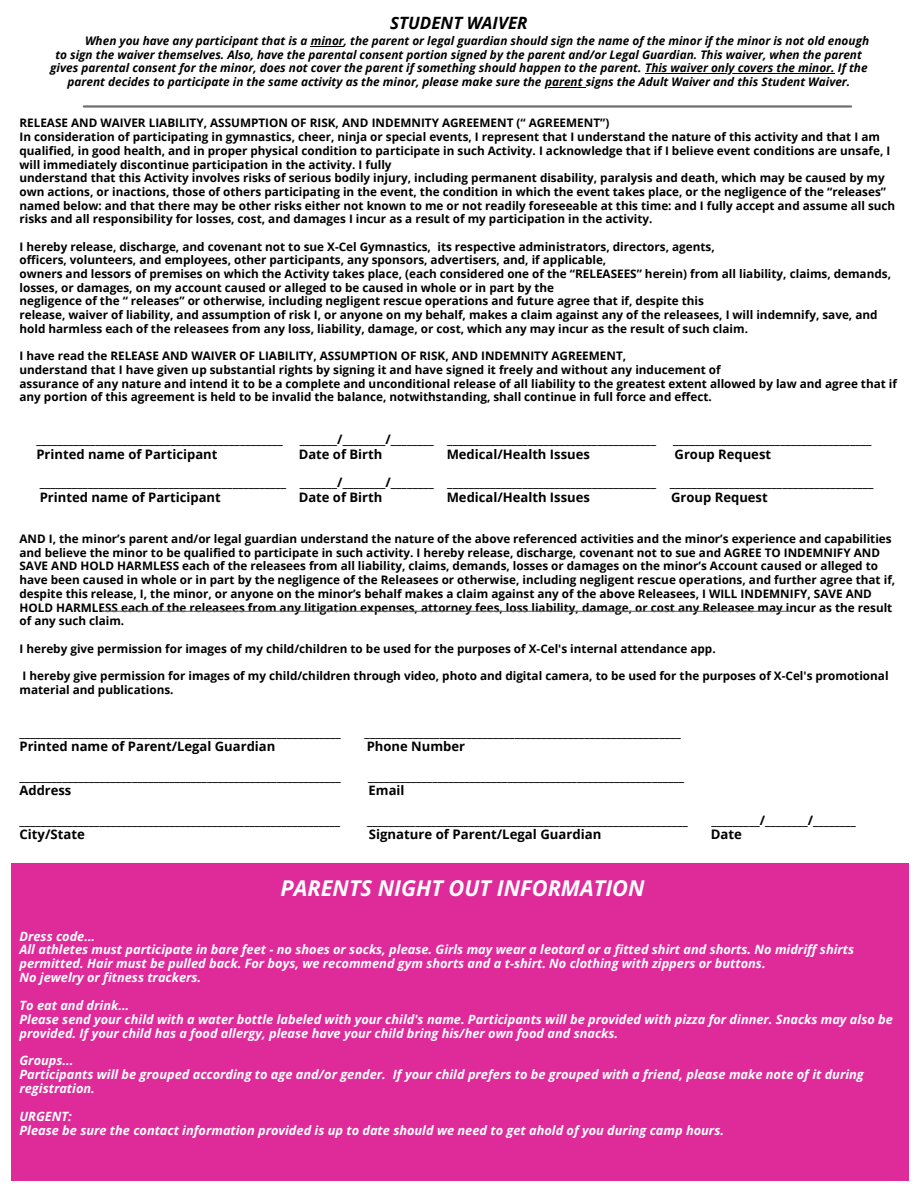
<style>
.page{position:relative;width:918px;height:1188px;background:#fff}
.page>*{position:absolute;margin:0;border:0;box-sizing:border-box;transform-origin:0 0}
.t1{font:italic 700 21.75px "Open Sans";color:#fff}
.t2{font:italic 700 16.95px "Open Sans";color:#000}
.t3{font:700 13.2px "Open Sans";color:#000}
.t4{font:700 13.05px/28.3px "Open Sans";color:#000}
.t5{font:italic 700 12.75px/13.8px "Open Sans";color:#fff}
.t6{font:italic 700 11.85px "Open Sans";color:#000}
.t7{font:700 11.7px/13.6px "Open Sans";color:#000}
</style>
<div class="page">
<hr style="left:311px;top:46px;width:33px;height:1px;background:#000">
<hr style="left:645px;top:73px;width:190px;height:1px;background:#000">
<hr style="left:545px;top:87px;width:41px;height:1px;background:#000">
<hr style="left:84px;top:105px;width:767px;height:3px;background:#6c7071">
<hr style="left:102px;top:611px;width:689px;height:1px;background:#6c7071">
<div style="left:11px;top:863px;width:898px;height:317px;background:#df2a99"></div>
<h2 class="t2" style="left:390px;top:11px;width:139px">STUDENT WAIVER</h2>
<p class="t6" style="left:85px;top:32px;width:786px">When you have any participant that is a minor, the parent or legal guardian should sign the name of the minor if the minor is not old enough</p>
<p class="t6" style="left:55px;top:46px;width:808px">to sign the waiver themselves. Also, have the parental consent portion signed by the parent and/or Legal Guardian. This waiver, when the parent</p>
<p class="t6" style="left:50px;top:60px;width:819px">gives parental consent for the minor, does not cover the parent if something should happen to the parent. This waiver only covers the minor. If the</p>
<p class="t6" style="left:67px;top:73px;width:784px">parent decides to participate in the same activity as the minor, please make sure the parent signs the Adult Waiver and this Student Waiver.</p>
<p class="t7" style="left:19px;top:116px;width:877px">RELEASE AND WAIVER LIABILITY, ASSUMPTION OF RISK, AND INDEMNITY AGREEMENT (“ AGREEMENT”)<br>In consideration of participating in gymnastics, cheer, ninja or special events, I represent that I understand the nature of this activity and that I am qualified, in good health, and in proper physical condition to participate in such Activity. I acknowledge that if I believe event conditions are unsafe, I will immediately discontinue participation in the activity. I fully<br>understand that this Activity involves risks of serious bodily injury, including permanent disability, paralysis and death, which may be caused by my own actions, or inactions, those of others participating in the event, the condition in which the event takes place, or the negligence of the “releases” named below: and that there may be other risks either not known to me or not readily foreseeable at this time: and I fully accept and assume all such risks and all responsibility for losses, cost, and damages I incur as a result of my participation in the activity.</p>
<p class="t7" style="left:19px;top:239px;width:873px">I hereby release, discharge, and covenant not to sue X-Cel Gymnastics, its respective administrators, directors, agents,<br>officers, volunteers, and employees, other participants, any sponsors, advertisers, and, if applicable,<br>owners and lessors of premises on which the Activity takes place, (each considered one of the “RELEASEES” herein) from all liability, claims, demands, losses, or damages, on my account caused or alleged to be caused in whole or in part by the<br>negligence of the “ releases” or otherwise, including negligent rescue operations and future agree that if, despite this<br>release, waiver of liability, and assumption of risk I, or anyone on my behalf, makes a claim against any of the releasees, I will indemnify, save, and hold harmless each of the releasees from any loss, liability, damage, or cost, which any may incur as the result of such claim.</p>
<p class="t7" style="left:19px;top:349px;width:879px">I have read the RELEASE AND WAIVER OF LIABILITY, ASSUMPTION OF RISK, AND INDEMNITY AGREEMENT,<br>understand that I have given up substantial rights by signing it and have signed it freely and without any inducement of<br>assurance of any nature and intend it to be a complete and unconditional release of all liability to the greatest extent allowed by law and agree that if any portion of this agreement is held to be invalid the balance, notwithstanding, shall continue in full force and effect.</p>
<p class="t4" style="left:36px;top:425px;width:248px">______________________________________________</p>
<p class="t4" style="left:300px;top:425px;width:358px">_______/________/________ _______________________________________</p>
<p class="t4" style="left:673px;top:425px;width:200px">_____________________________________</p>
<p class="t4" style="left:36px;top:440px;width:183px">Printed name of Participant</p>
<p class="t4" style="left:299px;top:440px;width:85px">Date of Birth</p>
<p class="t4" style="left:447px;top:440px;width:145px">Medical/Health Issues</p>
<p class="t4" style="left:40px;top:440px;width:835px;text-indent:635px">Group Request ______________________________________________ _______/________/________ _______________________________________ ______________________________________</p>
<p class="t4" style="left:40px;top:483px;width:183px">Printed name of Participant</p>
<p class="t4" style="left:299px;top:483px;width:85px">Date of Birth</p>
<p class="t4" style="left:447px;top:483px;width:145px">Medical/Health Issues</p>
<p class="t4" style="left:671px;top:483px;width:98px">Group Request</p>
<p class="t7" style="left:19px;top:532px;width:877px">AND I, the minor’s parent and/or legal guardian understand the nature of the above referenced activities and the minor’s experience and capabilities and believe the minor to be qualified to participate in such activity. I hereby release, discharge, covenant not to sue and AGREE TO INDEMNIFY AND SAVE AND HOLD HARMLESS each of the releasees from all liability, claims, demands, losses or damages on the minor’s Account caused or alleged to have been caused in whole or in part by the negligence of the Releasees or otherwise, including negligent rescue operations, and further agree that if, despite this release, I, the minor, or anyone on the minor’s behalf makes a claim against any of the above Releasees, I WILL INDEMNIFY, SAVE AND HOLD HARMLESS each of the releasees from any litigation expenses, attorney fees, loss liability, damage, or cost any Releasee may incur as the result of any such claim.</p>
<p class="t7" style="left:19px;top:641px;width:698px">I hereby give permission for images of my child/children to be used for the purposes of X-Cel's internal attendance app.</p>
<p class="t7" style="left:19px;top:669px;width:871px">I hereby give permission for images of my child/children through video, photo and digital camera, to be used for the purposes of X-Cel's promotional material and publications.</p>
<p class="t4" style="left:19px;top:717px;width:323px">____________________________________________________________</p>
<p class="t4" style="left:365px;top:717px;width:318px">___________________________________________________________</p>
<p class="t4" style="left:19px;top:732px;width:257px">Printed name of Parent/Legal Guardian</p>
<p class="t4" style="left:367px;top:732px;width:100px">Phone Number</p>
<p class="t4" style="left:19px;top:761px;width:323px">____________________________________________________________</p>
<p class="t4" style="left:368px;top:761px;width:318px">___________________________________________________________</p>
<p class="t4" style="left:19px;top:776px;width:53px">Address</p>
<p class="t4" style="left:369px;top:776px;width:37px">Email</p>
<p class="t4" style="left:19px;top:805px;width:322px">____________________________________________________________</p>
<p class="t4" style="left:367px;top:805px;width:322px">____________________________________________________________</p>
<p class="t4" style="left:712px;top:805px;width:146px">_________/________/________</p>
<p class="t3" style="left:19px;top:825px;width:67px">City/State</p>
<p class="t3" style="left:369px;top:825px;width:234px">Signature of Parent/Legal Guardian</p>
<p class="t3" style="left:711px;top:825px;width:33px">Date</p>
<h1 class="t1" style="left:281px;top:873px;width:366px">PARENTS NIGHT OUT INFORMATION</h1>
<p class="t5" style="left:19px;top:929px;width:836px">Dress code…<br>All athletes must participate in bare feet - no shoes or socks, please. Girls may wear a leotard or a fitted shirt and shorts. No midriff shirts permitted. Hair must be pulled back. For boys, we recommend gym shorts and a t-shirt. No clothing with zippers or buttons.<br>No jewelry or fitness trackers.</p>
<p class="t5" style="left:19px;top:998px;width:875px">To eat and drink…<br>Please send your child with a water bottle labeled with your child's name. Participants will be provided with pizza for dinner. Snacks may also be provided. If your child has a food allergy, please have your child bring his/her own food and snacks.</p>
<p class="t5" style="left:19px;top:1054px;width:846px">Groups...<br>Participants will be grouped according to age and/or gender. If your child prefers to be grouped with a friend, please make note of it during registration.</p>
<p class="t5" style="left:19px;top:1109px;width:706px">URGENT:<br>Please be sure the contact information provided is up to date should we need to get ahold of you during camp hours.</p>
</div>
